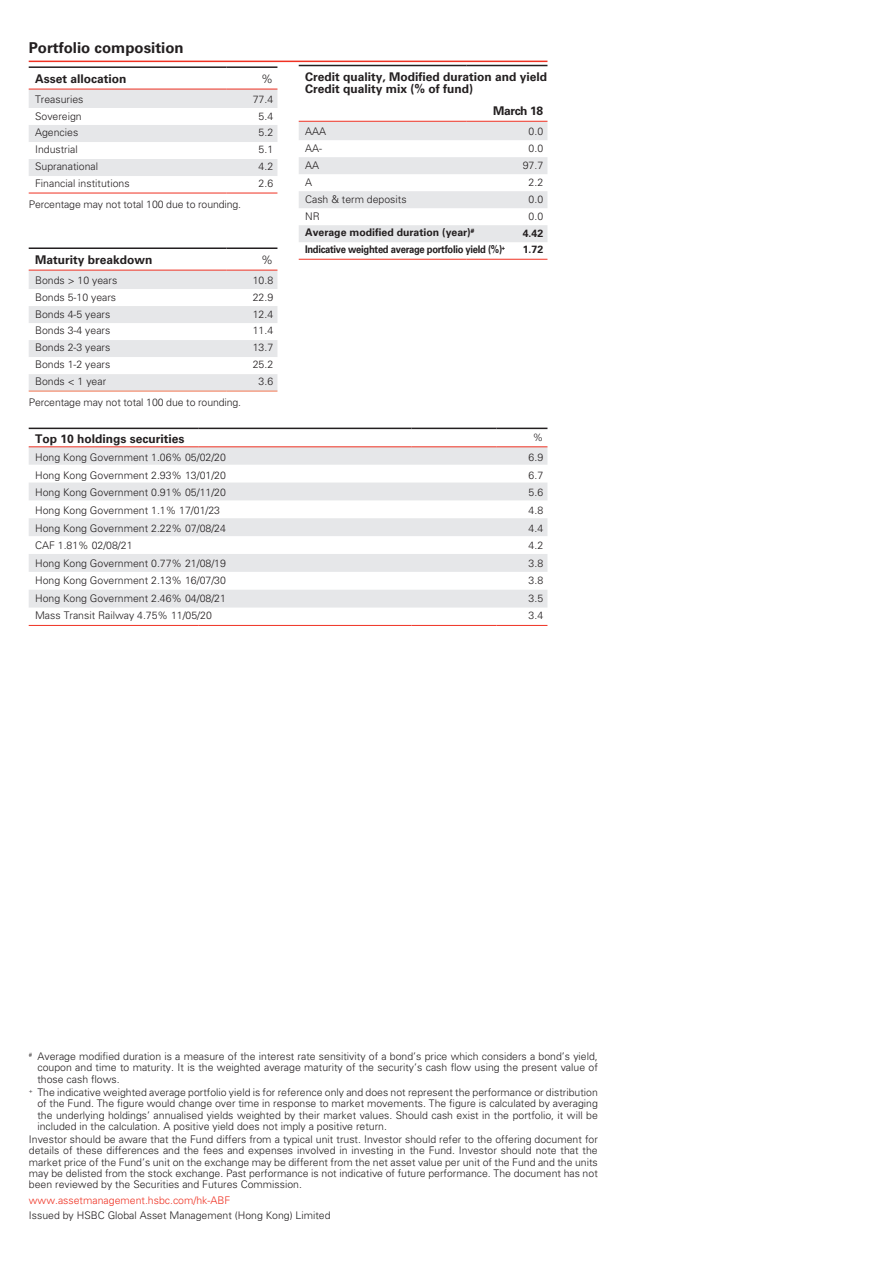
<style>
.page{position:relative;width:893px;height:1263px;background:#fff}
.page>*{position:absolute;margin:0;border:0;box-sizing:border-box;transform-origin:0 0}
.t1{font:700 15px "Univers LT Std";color:#231f20}
.t2{font:700 12px/12px "Univers LT Std";color:#231f20}
.t3{font:300 12px "Univers LT Std";color:#231f20}
.t4{font:300 10.5px/11.2px "Univers LT Std";color:#231f20;text-align:justify}
.t5{font:700 10.5px "Univers LT Std";letter-spacing:-.03em;color:#231f20;scale:.9 1}
.t6{font:300 10.5px "Univers LT Std";color:#ef3122}
.t7{font:700 10.5px "Univers LT Std";color:#231f20}
.t8{font:700 10.5px "Univers LT Std";letter-spacing:-.03em;color:#231f20}
</style>
<div class="page">
<hr style="left:29px;top:61px;width:518px;height:1px;background:#ef3122">
<svg style="left:29px;top:90px;width:248px;height:86px"></svg>
<hr style="left:29px;top:66px;width:197px;height:2px;background:#231f20">
<hr style="left:226px;top:66px;width:51px;height:2px;background:#231f20">
<hr style="left:29px;top:89px;width:197px;height:1px;background:#ef3122">
<hr style="left:226px;top:89px;width:51px;height:1px;background:#ef3122">
<hr style="left:29px;top:193px;width:197px;height:1px;background:#ef3122">
<hr style="left:226px;top:193px;width:51px;height:1px;background:#ef3122">
<svg style="left:29px;top:271px;width:248px;height:120px"></svg>
<hr style="left:29px;top:247px;width:197px;height:2px;background:#231f20">
<hr style="left:226px;top:247px;width:51px;height:2px;background:#231f20">
<hr style="left:29px;top:270px;width:197px;height:1px;background:#ef3122">
<hr style="left:226px;top:270px;width:51px;height:1px;background:#ef3122">
<hr style="left:29px;top:391px;width:197px;height:1px;background:#f37853">
<hr style="left:226px;top:391px;width:51px;height:1px;background:#f37853">
<div style="left:299px;top:122px;width:248px;height:18px;background:#e6e7e9"></div>
<svg style="left:299px;top:157px;width:248px;height:51px"></svg>
<div style="left:299px;top:225px;width:248px;height:17px;background:#e6e7e9"></div>
<hr style="left:299px;top:121px;width:168px;height:1px;background:#ef3122">
<hr style="left:467px;top:121px;width:80px;height:1px;background:#ef3122">
<hr style="left:299px;top:259px;width:168px;height:1px;background:#ef3122">
<hr style="left:467px;top:259px;width:80px;height:1px;background:#ef3122">
<hr style="left:299px;top:65px;width:168px;height:1px;background:#231f20">
<hr style="left:467px;top:65px;width:80px;height:1px;background:#231f20">
<svg style="left:29px;top:447px;width:518px;height:160px;fill:#e6e7e9"></svg>
<hr style="left:29px;top:446px;width:170px;height:1px;background:#ef3122">
<hr style="left:199px;top:446px;width:212px;height:1px;background:#ef3122">
<hr style="left:411px;top:446px;width:85px;height:1px;background:#ef3122">
<hr style="left:496px;top:446px;width:51px;height:1px;background:#ef3122">
<hr style="left:29px;top:625px;width:170px;height:1px;background:#ef3122">
<hr style="left:199px;top:625px;width:212px;height:1px;background:#ef3122">
<hr style="left:411px;top:625px;width:85px;height:1px;background:#ef3122">
<hr style="left:496px;top:625px;width:51px;height:1px;background:#ef3122">
<hr style="left:29px;top:428px;width:170px;height:1px;background:#231f20">
<hr style="left:199px;top:428px;width:212px;height:1px;background:#231f20">
<hr style="left:411px;top:428px;width:85px;height:1px;background:#231f20">
<hr style="left:496px;top:428px;width:51px;height:1px;background:#231f20">
<h1 class="t1" style="left:29px;top:39px;width:156px">Portfolio composition</h1>
<p class="t2" style="left:35px;top:73px;width:93px">Asset allocation</p>
<p class="t3" style="left:261px;top:72px;width:13px">%</p>
<p class="t4" style="left:35px;top:93px;width:50px">Treasuries</p>
<p class="t4" style="left:253px;top:93px;width:22px">77.4</p>
<p class="t4" style="left:35px;top:110px;width:48px">Sovereign</p>
<p class="t4" style="left:259px;top:110px;width:16px">5.4</p>
<p class="t4" style="left:35px;top:127px;width:45px">Agencies</p>
<p class="t4" style="left:259px;top:127px;width:16px">5.2</p>
<p class="t4" style="left:35px;top:144px;width:44px">Industrial</p>
<p class="t4" style="left:259px;top:144px;width:16px">5.1</p>
<p class="t4" style="left:35px;top:161px;width:65px">Supranational</p>
<p class="t4" style="left:259px;top:161px;width:16px">4.2</p>
<p class="t4" style="left:35px;top:178px;width:96px">Financial institutions</p>
<p class="t4" style="left:259px;top:178px;width:16px">2.6</p>
<p class="t4" style="left:29px;top:199px;width:214px">Percentage may not total 100 due to rounding.</p>
<p class="t2" style="left:35px;top:254px;width:119px">Maturity breakdown</p>
<p class="t3" style="left:261px;top:253px;width:13px">%</p>
<p class="t4" style="left:35px;top:274px;width:84px">Bonds &gt; 10 years</p>
<p class="t4" style="left:253px;top:274px;width:22px">10.8</p>
<p class="t4" style="left:35px;top:291px;width:83px">Bonds 5-10 years</p>
<p class="t4" style="left:253px;top:291px;width:22px">22.9</p>
<p class="t4" style="left:35px;top:308px;width:77px">Bonds 4-5 years</p>
<p class="t4" style="left:253px;top:308px;width:22px">12.4</p>
<p class="t4" style="left:35px;top:325px;width:77px">Bonds 3-4 years</p>
<p class="t4" style="left:253px;top:325px;width:22px">11.4</p>
<p class="t4" style="left:35px;top:342px;width:77px">Bonds 2-3 years</p>
<p class="t4" style="left:253px;top:342px;width:22px">13.7</p>
<p class="t4" style="left:35px;top:359px;width:77px">Bonds 1-2 years</p>
<p class="t4" style="left:253px;top:359px;width:22px">25.2</p>
<p class="t4" style="left:35px;top:376px;width:73px">Bonds &lt; 1 year</p>
<p class="t4" style="left:259px;top:376px;width:16px">3.6</p>
<p class="t4" style="left:29px;top:397px;width:214px">Percentage may not total 100 due to rounding.</p>
<p class="t2" style="left:305px;top:71px;width:244px">Credit quality, Modified duration and yield<br>Credit quality mix (% of fund)</p>
<p class="t2" style="left:493px;top:105px;width:52px">March 18</p>
<p class="t4" style="left:305px;top:125px;width:23px">AAA</p>
<p class="t4" style="left:529px;top:125px;width:16px">0.0</p>
<p class="t4" style="left:305px;top:142px;width:18px">AA-</p>
<p class="t4" style="left:529px;top:142px;width:16px">0.0</p>
<p class="t4" style="left:305px;top:159px;width:16px">AA</p>
<p class="t4" style="left:523px;top:159px;width:22px">97.7</p>
<p class="t4" style="left:305px;top:176px;width:9px">A</p>
<p class="t4" style="left:529px;top:176px;width:16px">2.2</p>
<p class="t4" style="left:305px;top:193px;width:103px">Cash &amp; term deposits</p>
<p class="t4" style="left:529px;top:193px;width:16px">0.0</p>
<p class="t4" style="left:305px;top:210px;width:16px">NR</p>
<p class="t4" style="left:529px;top:210px;width:16px">0.0</p>
<p class="t7" style="left:305px;top:227px;width:171px">Average modified duration (year)<sup>#</sup></p>
<p class="t8" style="left:523px;top:227px;width:22px">4.42</p>
<p class="t5" style="left:305px;top:244px;width:224px">Indicative weighted average portfolio yield (%)<sup>+</sup></p>
<p class="t8" style="left:523px;top:244px;width:22px">1.72</p>
<p class="t2" style="left:35px;top:432px;width:151px">Top 10 holdings securities</p>
<p class="t4" style="left:533px;top:432px;width:12px">%</p>
<p class="t4" style="left:35px;top:452px;width:192px">Hong Kong Government 1.06% 05/02/20</p>
<p class="t4" style="left:529px;top:452px;width:16px">6.9</p>
<p class="t4" style="left:35px;top:470px;width:192px">Hong Kong Government 2.93% 13/01/20</p>
<p class="t4" style="left:529px;top:470px;width:16px">6.7</p>
<p class="t4" style="left:35px;top:487px;width:192px">Hong Kong Government 0.91% 05/11/20</p>
<p class="t4" style="left:529px;top:487px;width:16px">5.6</p>
<p class="t4" style="left:35px;top:505px;width:187px">Hong Kong Government 1.1% 17/01/23</p>
<p class="t4" style="left:529px;top:505px;width:16px">4.8</p>
<p class="t4" style="left:35px;top:522px;width:192px">Hong Kong Government 2.22% 07/08/24</p>
<p class="t4" style="left:529px;top:522px;width:16px">4.4</p>
<p class="t4" style="left:35px;top:540px;width:99px">CAF 1.81% 02/08/21</p>
<p class="t4" style="left:529px;top:540px;width:16px">4.2</p>
<p class="t4" style="left:35px;top:557px;width:192px">Hong Kong Government 0.77% 21/08/19</p>
<p class="t4" style="left:529px;top:557px;width:16px">3.8</p>
<p class="t4" style="left:35px;top:575px;width:192px">Hong Kong Government 2.13% 16/07/30</p>
<p class="t4" style="left:529px;top:575px;width:16px">3.8</p>
<p class="t4" style="left:35px;top:592px;width:192px">Hong Kong Government 2.46% 04/08/21</p>
<p class="t4" style="left:529px;top:592px;width:16px">3.5</p>
<p class="t4" style="left:35px;top:610px;width:178px">Mass Transit Railway 4.75% 11/05/20</p>
<p class="t4" style="left:529px;top:610px;width:16px">3.4</p>
<p class="t4" style="left:37px;top:1051px;width:562px;text-indent:-9px"><sup>#</sup> Average modified duration is a measure of the interest rate sensitivity of a bond’s price which considers a bond’s yield, coupon and time to maturity. It is the weighted average maturity of the security’s cash flow using the present value of those cash flows.</p>
<p class="t4" style="left:37px;top:1087px;width:562px;text-indent:-9px"><sup>+</sup> The indicative weighted average portfolio yield is for reference only and does not represent the performance or distribution of the Fund. The figure would change over time in response to market movements. The figure is calculated by averaging the underlying holdings’ annualised yields weighted by their market values. Should cash exist in the portfolio, it will be included in the calculation. A positive yield does not imply a positive return.</p>
<p class="t4" style="left:29px;top:1134px;width:570px">Investor should be aware that the Fund differs from a typical unit trust. Investor should refer to the offering document for details of these differences and the fees and expenses involved in investing in the Fund. Investor should note that the market price of the Fund’s unit on the exchange may be different from the net asset value per unit of the Fund and the units may be delisted from the stock exchange. Past performance is not indicative of future performance. The document has not been reviewed by the Securities and Futures Commission.</p>
<p class="t6" style="left:29px;top:1193px;width:203px">www.assetmanagement.hsbc.com/hk-ABF</p>
<p class="t4" style="left:29px;top:1210px;width:303px">Issued by HSBC Global Asset Management (Hong Kong) Limited</p>
</div>
